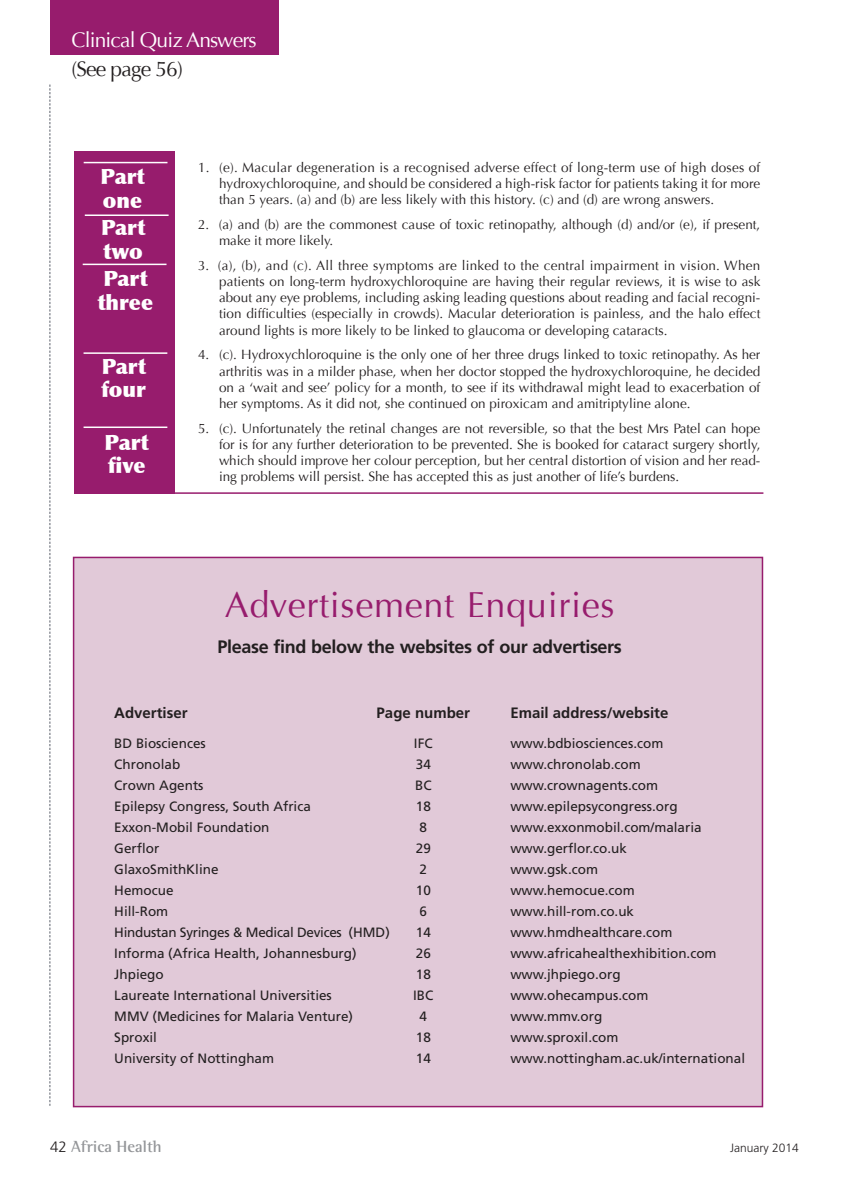
<style>
.page{position:relative;width:849px;height:1190px;background:#fff}
.page>*{position:absolute;margin:0;border:0;box-sizing:border-box;transform-origin:0 0}
.t1{font:36px "Optima";letter-spacing:.02em;color:#971c6d}
.t2{font:900 21px/23.5px "Optima";color:#fff}
.t3{font:21px "Optima";letter-spacing:-.04em;color:#fff}
.t4{font:21px "Optima";letter-spacing:-.04em;color:#231f20}
.t5{font:700 18px "Frutiger LT Std";letter-spacing:-.02em;color:#231f20}
.t6{font:700 16.5px "Rotis Semi Serif";color:#939598}
.t7{font:700 15px "Frutiger LT Std";color:#231f20}
.t8{font:13.5px/16.2px "Optima";color:#231f20;text-align:justify}
.t9{font:13.5px "Frutiger LT Std";color:#231f20}
.t10{font:13.5px "Frutiger LT Std";letter-spacing:-.02em;color:#231f20}
.t11{font:300 12px "Frutiger LT Std";color:#231f20}
.s1{font-family:"Frutiger LT Std";font-weight:300;font-size:15px;color:#231f20}
</style>
<div class="page">
<div style="left:50px;top:0;width:229px;height:55px;background:#971c6d"></div>
<svg style="left:50px;top:84px;width:1px;height:1021px"></svg>
<div style="left:74px;top:557px;width:688px;height:549px;background:#e1c9d8"></div>
<div style="left:74px;top:151px;width:101px;height:342px;background:#971c6d"></div>
<hr style="left:84px;top:162px;width:83px;height:1px;background:#fff">
<hr style="left:85px;top:214px;width:84px;height:2px;background:#fff">
<hr style="left:84px;top:352px;width:83px;height:2px;background:#fff">
<hr style="left:84px;top:426px;width:83px;height:2px;background:#fff">
<hr style="left:75px;top:492px;width:688px;height:1px;background:#971c6d">
<hr style="left:83px;top:263px;width:83px;height:2px;background:#fff">
<h2 class="t3" style="left:72px;top:27px;width:187px">Clinical Quiz Answers</h2>
<h2 class="t4" style="left:72px;top:57px;width:113px">(See page 56)</h2>
<h2 class="t2" style="left:101px;top:165px;width:46px">Part one</h2>
<h2 class="t2" style="left:101px;top:216px;width:46px">Part two</h2>
<h2 class="t2" style="left:98px;top:267px;width:57px">Part three</h2>
<h2 class="t2" style="left:102px;top:354px;width:46px">Part four</h2>
<h2 class="t2" style="left:105px;top:430px;width:46px">Part five</h2>
<p class="t8" style="left:219px;top:159px;width:543px;text-indent:-21px">1. (e). Macular degeneration is a recognised adverse effect of long-term use of high doses of hydroxychloroquine, and should be considered a high-risk factor for patients taking it for more than 5 years. (a) and (b) are less likely with this history. (c) and (d) are wrong answers.</p>
<p class="t8" style="left:219px;top:216px;width:543px;text-indent:-21px">2. (a) and (b) are the commonest cause of toxic retinopathy, although (d) and/or (e), if present, make it more likely.</p>
<p class="t8" style="left:219px;top:257px;width:543px;text-indent:-21px">3. (a), (b), and (c). All three symptoms are linked to the central impairment in vision. When patients on long-term hydroxychloroquine are having their regular reviews, it is wise to ask about any eye problems, including asking leading questions about reading and facial recogni&shy;tion difficulties (especially in crowds). Macular deterioration is painless, and the halo effect around lights is more likely to be linked to glaucoma or developing cataracts.</p>
<p class="t8" style="left:219px;top:347px;width:543px;text-indent:-21px">4. (c). Hydroxychloroquine is the only one of her three drugs linked to toxic retinopathy. As her arthritis was in a milder phase, when her doctor stopped the hydroxychloroquine, he decided on a ‘wait and see’ policy for a month, to see if its withdrawal might lead to exacerbation of her symptoms. As it did not, she continued on piroxicam and amitriptyline alone.</p>
<p class="t8" style="left:219px;top:420px;width:543px;text-indent:-21px">5. (c). Unfortunately the retinal changes are not reversible, so that the best Mrs Patel can hope for is for any further deterioration to be prevented. She is booked for cataract surgery shortly, which should improve her colour perception, but her central distortion of vision and her read&shy;ing problems will persist. She has accepted this as just another of life’s burdens.</p>
<h1 class="t1" style="left:225px;top:583px;width:391px">Advertisement Enquiries</h1>
<h3 class="t5" style="left:218px;top:635px;width:406px">Please find below the websites of our advertisers</h3>
<p class="t7" style="left:114px;top:703px;width:75px">Advertiser</p>
<p class="t7" style="left:377px;top:703px;width:95px">Page number</p>
<p class="t7" style="left:510px;top:703px;width:160px">Email address/website</p>
<p class="t9" style="left:114px;top:734px;width:93px">BD Biosciences</p>
<p class="t9" style="left:414px;top:734px;width:20px">IFC</p>
<p class="t9" style="left:510px;top:734px;width:154px">www.bdbiosciences.com</p>
<p class="t9" style="left:114px;top:755px;width:68px">Chronolab</p>
<p class="t9" style="left:416px;top:755px;width:17px">34</p>
<p class="t9" style="left:510px;top:755px;width:132px">www.chronolab.com</p>
<p class="t9" style="left:114px;top:776px;width:91px">Crown Agents</p>
<p class="t9" style="left:415px;top:776px;width:18px">BC</p>
<p class="t9" style="left:510px;top:776px;width:149px">www.crownagents.com</p>
<p class="t9" style="left:114px;top:797px;width:198px">Epilepsy Congress, South Africa</p>
<p class="t9" style="left:416px;top:797px;width:17px">18</p>
<p class="t9" style="left:510px;top:797px;width:169px">www.epilepsycongress.org</p>
<p class="t9" style="left:114px;top:818px;width:157px">Exxon-Mobil Foundation</p>
<p class="t9" style="left:420px;top:818px;width:9px">8</p>
<p class="t9" style="left:510px;top:818px;width:193px">www.exxonmobil.com/malaria</p>
<p class="t9" style="left:114px;top:839px;width:47px">Gerflor</p>
<p class="t9" style="left:416px;top:839px;width:17px">29</p>
<p class="t9" style="left:510px;top:839px;width:118px">www.gerflor.co.uk</p>
<p class="t9" style="left:114px;top:860px;width:106px">GlaxoSmithKline</p>
<p class="t9" style="left:420px;top:860px;width:9px">2</p>
<p class="t9" style="left:510px;top:860px;width:89px">www.gsk.com</p>
<p class="t9" style="left:114px;top:881px;width:61px">Hemocue</p>
<p class="t9" style="left:416px;top:881px;width:17px">10</p>
<p class="t9" style="left:510px;top:881px;width:126px">www.hemocue.com</p>
<p class="t9" style="left:114px;top:902px;width:55px">Hill-Rom</p>
<p class="t9" style="left:420px;top:902px;width:9px">6</p>
<p class="t9" style="left:510px;top:902px;width:125px">www.hill-rom.co.uk</p>
<p class="t10" style="left:114px;top:923px;width:277px">Hindustan Syringes &amp; Medical Devices (HMD)</p>
<p class="t9" style="left:416px;top:923px;width:17px">14</p>
<p class="t9" style="left:510px;top:923px;width:164px">www.hmdhealthcare.com</p>
<p class="t9" style="left:114px;top:944px;width:244px">Informa (Africa Health, Johannesburg)</p>
<p class="t9" style="left:416px;top:944px;width:17px">26</p>
<p class="t9" style="left:510px;top:944px;width:208px">www.africahealthexhibition.com</p>
<p class="t9" style="left:114px;top:965px;width:51px">Jhpiego</p>
<p class="t9" style="left:416px;top:965px;width:17px">18</p>
<p class="t9" style="left:510px;top:965px;width:112px">www.jhpiego.org</p>
<p class="t9" style="left:114px;top:986px;width:219px">Laureate International Universities</p>
<p class="t9" style="left:413px;top:986px;width:22px">IBC</p>
<p class="t9" style="left:510px;top:986px;width:139px">www.ohecampus.com</p>
<p class="t9" style="left:114px;top:1007px;width:240px">MMV (Medicines for Malaria Venture)</p>
<p class="t9" style="left:420px;top:1007px;width:9px">4</p>
<p class="t9" style="left:510px;top:1007px;width:94px">www.mmv.org</p>
<p class="t9" style="left:114px;top:1028px;width:44px">Sproxil</p>
<p class="t9" style="left:416px;top:1028px;width:17px">18</p>
<p class="t9" style="left:510px;top:1028px;width:109px">www.sproxil.com</p>
<p class="t9" style="left:114px;top:1049px;width:161px">University of Nottingham</p>
<p class="t9" style="left:416px;top:1049px;width:17px">14</p>
<p class="t9" style="left:510px;top:1049px;width:236px">www.nottingham.ac.uk/international</p>
<p class="t6" style="left:50px;top:1136px;width:113px"><span class="s1">42</span> Africa Health</p>
<p class="t11" style="left:730px;top:1140px;width:70px">January 2014</p>
</div>
